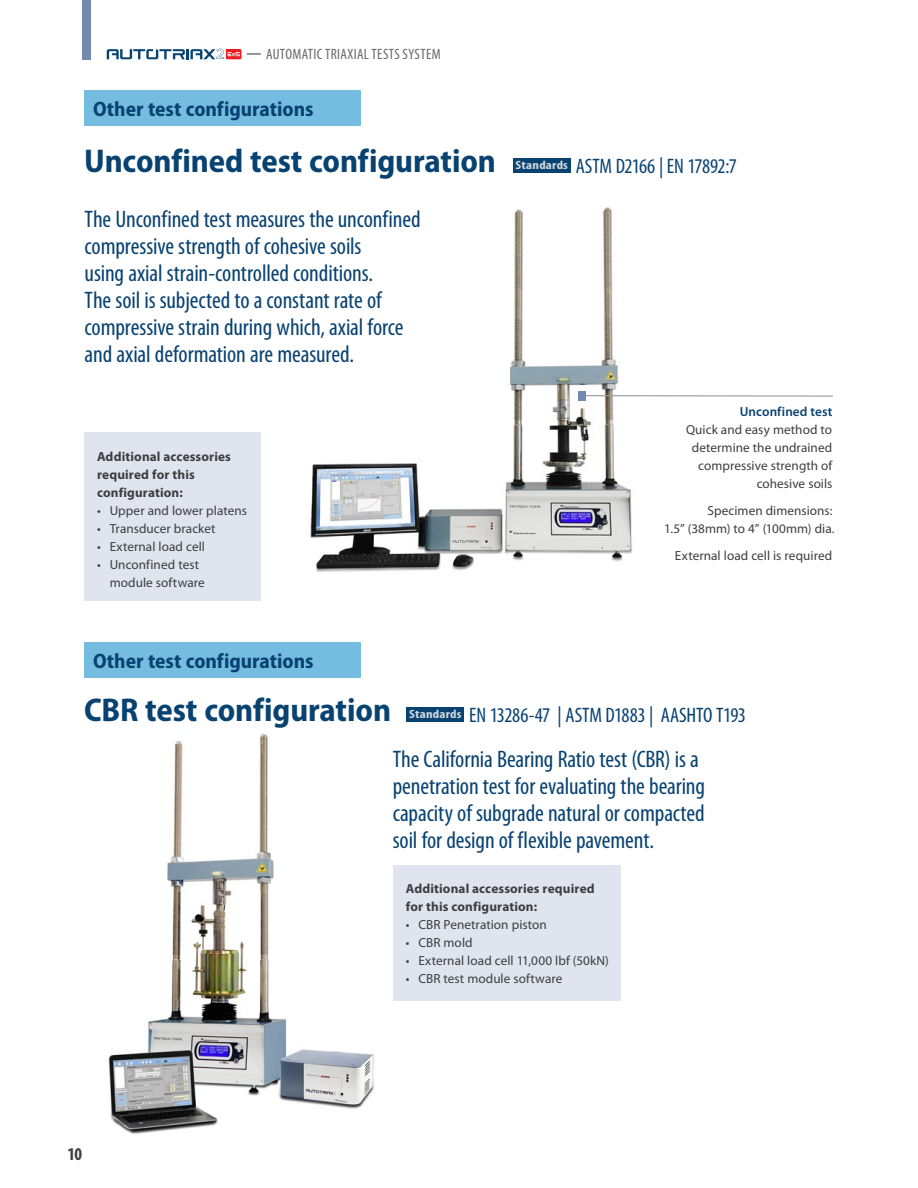
<style>
.page{position:relative;width:918px;height:1188px;background:#fff}
.page>*{position:absolute;margin:0;border:0;box-sizing:border-box;transform-origin:0 0}
.Heading_2{font:700 semi-condensed 33px "Myriad Pro";letter-spacing:-.005em;color:#084271}
.Heading_4{font:condensed 24px/27px "Myriad Pro";letter-spacing:-.005em;color:#084271}
.Heading_5{font:condensed 21px "Myriad Pro";letter-spacing:-.015em;color:#084271}
.Heading_5-2{font:700 semi-condensed 21px "Myriad Pro";color:#084271}
.t1{font:700 condensed 18px "Myriad Pro";color:#3e3e3f}
.t2{font:condensed 15px "Myriad Pro";letter-spacing:.02em;color:#69696c}
.body_copy{font:13.2px/18px "Myriad Pro";letter-spacing:.005em;color:#3e3e3f;text-align:right}
.body-sub-head{font:700 13.2px/18px "Myriad Pro";letter-spacing:.01em;color:#3e3e3f}
._01_Tit_Standards{font:700 condensed 12px "Myriad Pro";letter-spacing:.015em;color:#cfd8dd;scale:1.2 1}
.s1{font-weight:700}
.s2{font-weight:600;color:#084271}
</style>
<div class="page">
<img style="left:108px;top:733px;width:266px;height:401px">
<img style="left:310px;top:172px;width:322px;height:400px">
<div style="left:85px;top:90px;width:276px;height:36px;background:#75bde0"></div>
<div style="left:85px;top:642px;width:276px;height:36px;background:#75bde0"></div>
<div style="left:84px;top:432px;width:177px;height:168px;background:#dfe4ee"></div>
<div style="left:393px;top:865px;width:228px;height:136px;background:#dfe4ee"></div>
<hr style="left:584px;top:395px;width:249px;height:2px;background:#97999c">
<div style="left:578px;top:392px;width:7px;height:9px;background:#738aae"></div>
<div style="left:513px;top:158px;width:57px;height:14px;background:#084271"></div>
<div style="left:407px;top:707px;width:57px;height:15px;background:#084271"></div>
<div style="left:82px;top:0;width:8px;height:59px;background:#738aae"></div>
<svg style="left:107px;top:49px;width:134px;height:10px"></svg>
<p class="t2" style="left:247px;top:46px;width:196px"><span class="s1">—</span> AUTOMATIC TRIAXIAL TESTS SYSTEM</p>
<p class="Heading_5-2" style="left:93px;top:95px;width:222px">Other test configurations</p>
<p class="Heading_2" style="left:84px;top:140px;width:413px">Unconfined test configuration</p>
<p class="Heading_4" style="left:85px;top:206px;width:338px">The Unconfined test measures the unconfined compressive strength of cohesive soils<br>using axial strain-controlled conditions.<br>The soil is subjected to a constant rate of compressive strain during which, axial force and axial deformation are measured.</p>
<p class="body-sub-head" style="left:97px;top:447px;width:135px">Additional accessories required for this configuration:</p>
<p class="body_copy" style="left:97px;top:501px;width:152px">• Upper and lower platens</p>
<p class="body_copy" style="left:97px;top:519px;width:120px">• Transducer bracket</p>
<p class="body_copy" style="left:97px;top:537px;width:109px">• External load cell</p>
<p class="body_copy" style="left:110px;top:555px;width:97px;text-align:left;text-indent:-13px">• Unconfined test module software</p>
<p class="_01_Tit_Standards" style="left:516px;top:159px;width:45px">Standards</p>
<p class="Heading_5" style="left:576px;top:154px;width:163px">ASTM D2166 | EN 17892:7</p>
<p class="body_copy" style="left:686px;top:402px;width:148px"><span class="s2">Unconfined test<br></span>Quick and easy method to determine the undrained compressive strength of cohesive soils</p>
<p class="body_copy" style="left:664px;top:501px;width:172px">Specimen dimensions:<br>1.5” (38mm) to 4” (100mm) dia.</p>
<p class="body_copy" style="left:675px;top:546px;width:159px">External load cell is required</p>
<p class="Heading_5-2" style="left:93px;top:647px;width:222px">Other test configurations</p>
<p class="Heading_2" style="left:84px;top:689px;width:308px">CBR test configuration</p>
<p class="_01_Tit_Standards" style="left:409px;top:708px;width:45px">Standards</p>
<p class="Heading_5" style="left:469px;top:703px;width:278px">EN 13286-47 | ASTM D1883 | AASHTO T193</p>
<p class="Heading_4" style="left:393px;top:746px;width:314px">The California Bearing Ratio test (CBR) is a penetration test for evaluating the bearing capacity of subgrade natural or compacted soil for design of flexible pavement.</p>
<p class="t1" style="left:68px;top:1144px;width:16px">10</p>
<p class="body-sub-head" style="left:406px;top:879px;width:191px">Additional accessories required for this configuration:</p>
<p class="body_copy" style="left:406px;top:915px;width:143px">• CBR Penetration piston</p>
<p class="body_copy" style="left:406px;top:933px;width:68px">• CBR mold</p>
<p class="body_copy" style="left:406px;top:951px;width:205px">• External load cell 11,000 lbf (50kN)</p>
<p class="body_copy" style="left:406px;top:969px;width:158px">• CBR test module software</p>
</div>
